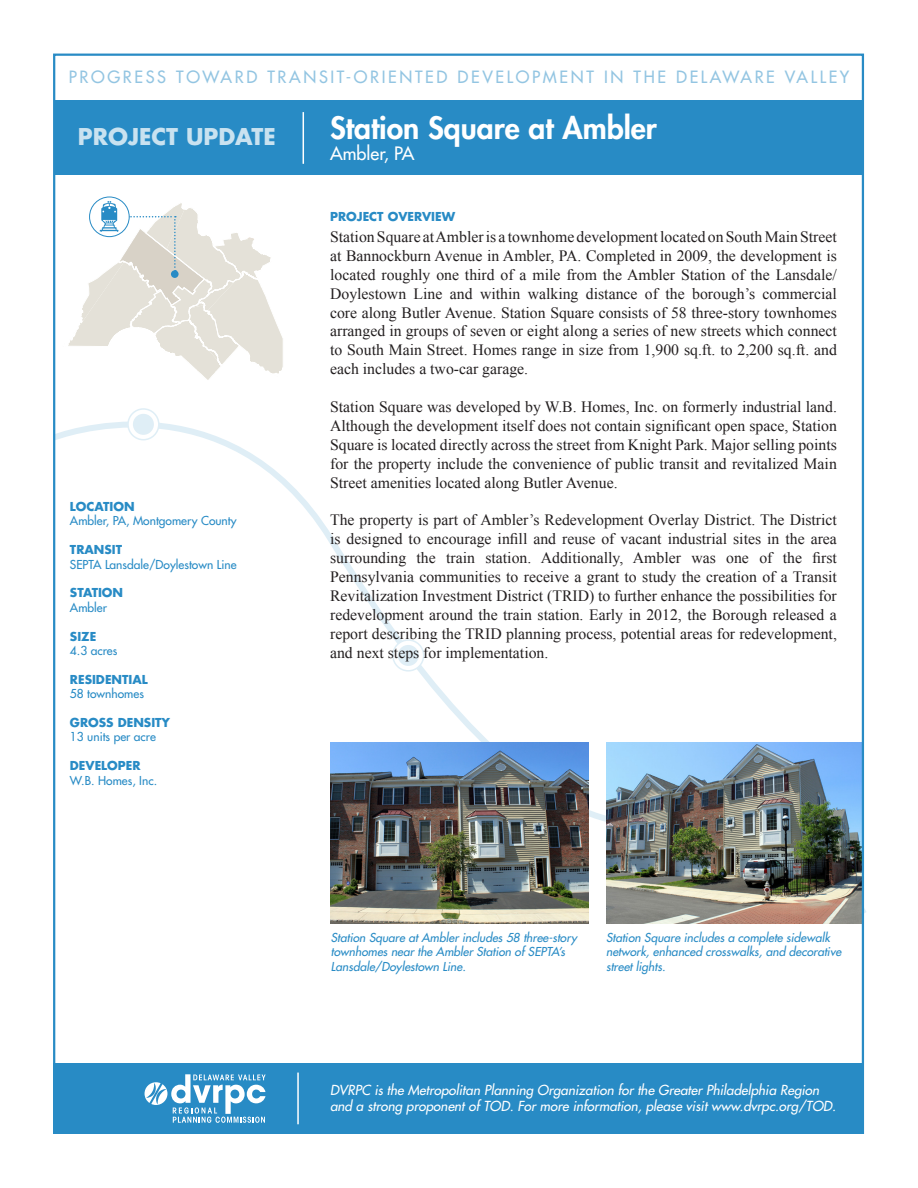
<style>
.page{position:relative;width:918px;height:1188px;background:#fff}
.page>*{position:absolute;margin:0;border:0;box-sizing:border-box;transform-origin:0 0}
.t1{font:800 30px "Futura Std";color:#fff}
.t2{font:700 22.5px "Futura Std";color:#c9e2f0}
.t3{font:500 18px "Futura Std";color:#fff}
.t4{font:500 16.5px "Futura Std";letter-spacing:.16em;color:#93c5e2}
.t5{font:15.75px/18.9px "Times New Roman";color:#231f20;text-align:justify}
.t6{font:italic 500 13.5px/16.2px "Futura Std";color:#fff}
.t7{font:italic 500 12px/14.4px "Futura Std";color:#288bc5}
.t8{font:500 12px "Futura Std";color:#288bc5}
.t9{font:700 12px "Futura Std";color:#288bc5}
</style>
<div class="page">
<svg style="left:56px;top:371px;width:810px;height:551px"></svg>
<div style="left:393px;top:640px;width:31px;height:31px;background:#fff;border-radius:50%"></div>
<div style="left:392px;top:639px;width:32px;height:33px;border:2px solid #dfeef6;border-radius:50%"></div>
<div style="left:398px;top:645px;width:21px;height:21px;background:#dfeef6;border-radius:50%"></div>
<div style="left:128px;top:409px;width:31px;height:31px;background:#fff;border-radius:50%"></div>
<div style="left:127px;top:408px;width:33px;height:32px;border:2px solid #dfeef6;border-radius:50%"></div>
<div style="left:133px;top:414px;width:21px;height:21px;background:#dfeef6;border-radius:50%"></div>
<div style="left:54px;top:100px;width:810px;height:75px;background:#288bc5"></div>
<div style="left:61px;top:196px;width:225px;height:192px;background:#fff"></div>
<div style="left:89px;top:197px;width:41px;height:40px;border:1px solid #288bc5;border-radius:50%"></div>
<svg style="left:68px;top:201px;width:215px;height:179px"></svg>
<div style="left:53px;top:1064px;width:811px;height:70px;background:#288bc5"></div>
<svg style="left:145px;top:1074px;width:121px;height:49px"></svg>
<hr style="left:303px;top:112px;width:1px;height:52px;background:#fff">
<hr style="left:297px;top:1073px;width:2px;height:51px;background:#fff">
<img style="left:606px;top:743px;width:255px;height:180px">
<img style="left:330px;top:742px;width:258px;height:181px">
<p class="t4" style="left:69px;top:67px;width:782px">PROGRESS TOWARD TRANSIT-ORIENTED DEVELOPMENT IN THE DELAWARE VALLEY</p>
<p class="t2" style="left:78px;top:121px;width:199px">PROJECT UPDATE</p>
<p class="t9" style="left:70px;top:498px;width:66px">LOCATION</p>
<p class="t8" style="left:70px;top:513px;width:168px">Ambler, PA, Montgomery County</p>
<p class="t9" style="left:70px;top:542px;width:54px">TRANSIT</p>
<p class="t8" style="left:70px;top:557px;width:168px">SEPTA Lansdale/Doylestown Line</p>
<p class="t9" style="left:70px;top:585px;width:55px">STATION</p>
<p class="t8" style="left:70px;top:600px;width:39px">Ambler</p>
<p class="t9" style="left:70px;top:628px;width:28px">SIZE</p>
<p class="t8" style="left:70px;top:643px;width:49px">4.3 acres</p>
<p class="t9" style="left:70px;top:671px;width:79px">RESIDENTIAL</p>
<p class="t8" style="left:70px;top:686px;width:76px">58 townhomes</p>
<p class="t9" style="left:70px;top:714px;width:102px">GROSS DENSITY</p>
<p class="t8" style="left:70px;top:729px;width:88px">13 units per acre</p>
<p class="t9" style="left:70px;top:758px;width:72px">DEVELOPER</p>
<p class="t8" style="left:70px;top:773px;width:89px">W.B. Homes, Inc.</p>
<p class="t1" style="left:330px;top:109px;width:328px">Station Square at Ambler</p>
<p class="t3" style="left:330px;top:142px;width:86px">Ambler, PA</p>
<p class="t9" style="left:330px;top:208px;width:126px">PROJECT OVERVIEW</p>
<p class="t5" style="left:330px;top:227px;width:508px">Station Square at Ambler is a townhome development located on South Main Street at Bannockburn Avenue in Ambler, PA. Completed in 2009, the development is located roughly one third of a mile from the Ambler Station of the Lansdale/ Doylestown Line and within walking distance of the borough’s commercial core along Butler Avenue. Station Square consists of 58 three-story townhomes arranged in groups of seven or eight along a series of new streets which connect to South Main Street. Homes range in size from 1,900 sq.ft. to 2,200 sq.ft. and each includes a two-car garage.</p>
<p class="t5" style="left:330px;top:397px;width:508px">Station Square was developed by W.B. Homes, Inc. on formerly industrial land.<br>Although the development itself does not contain significant open space, Station Square is located directly across the street from Knight Park. Major selling points for the property include the convenience of public transit and revitalized Main Street amenities located along Butler Avenue.</p>
<p class="t5" style="left:330px;top:510px;width:508px">The property is part of Ambler’s Redevelopment Overlay District. The District is designed to encourage infill and reuse of vacant industrial sites in the area surrounding the train station. Additionally, Ambler was one of the first Pennsylvania communities to receive a grant to study the creation of a Transit Revitalization Investment District (TRID) to further enhance the possibilities for redevelopment around the train station. Early in 2012, the Borough released a report describing the TRID planning process, potential areas for redevelopment, and next steps for implementation.</p>
<p class="t7" style="left:331px;top:931px;width:248px">Station Square at Ambler includes 58 three-story townhomes near the Ambler Station of SEPTA’s<br>Lansdale/Doylestown Line.</p>
<p class="t7" style="left:606px;top:931px;width:237px">Station Square includes a complete sidewalk network, enhanced crosswalks, and decorative street lights.</p>
<p class="t6" style="left:330px;top:1082px;width:508px">DVRPC is the Metropolitan Planning Organization for the Greater Philadelphia Region and a strong proponent of TOD. For more information, please visit www.dvrpc.org/TOD.</p>
</div>
